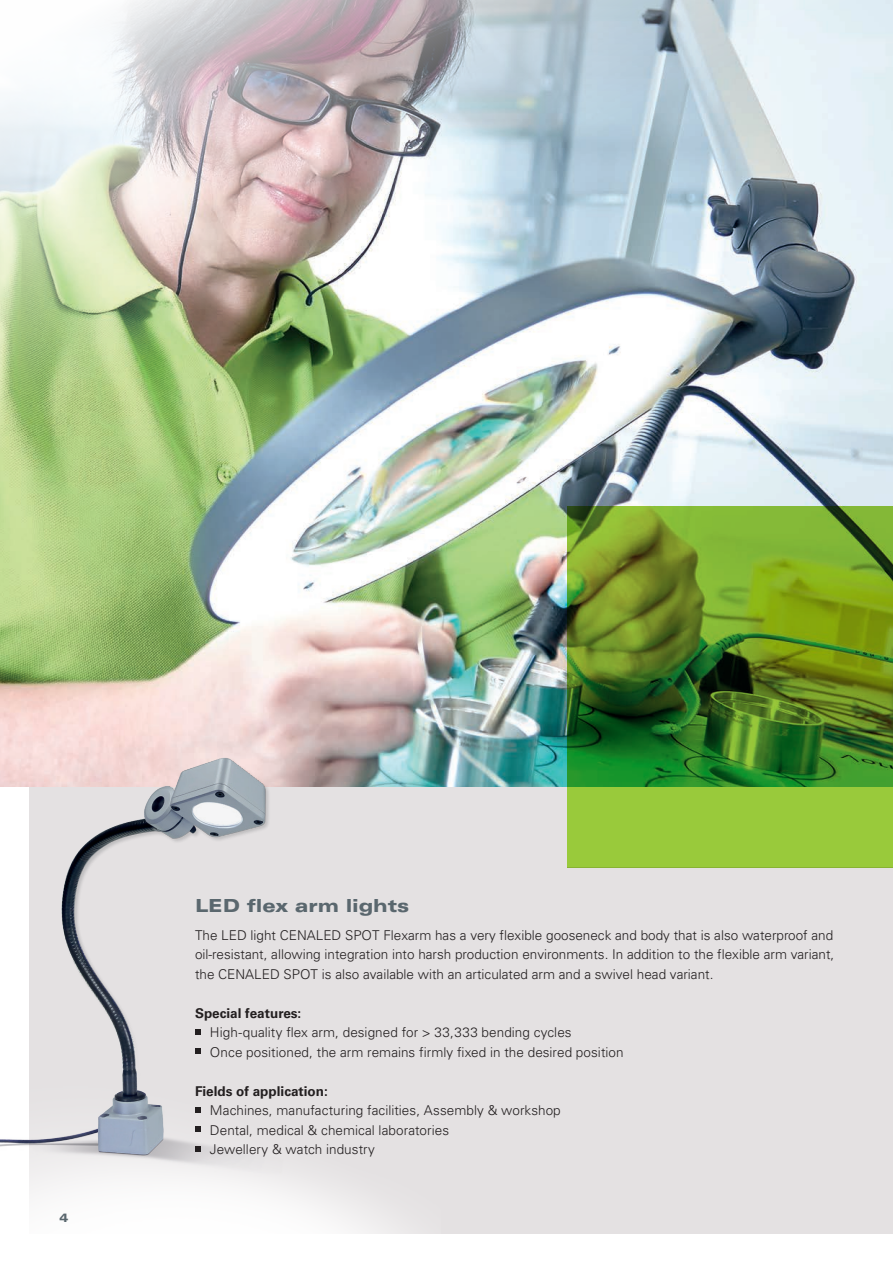
<style>
.page{position:relative;width:893px;height:1263px;background:#fff}
.page>*{position:absolute;margin:0;border:0;box-sizing:border-box;transform-origin:0 0}
.t1{font:18px "Univers LT 73 Blk Ex";letter-spacing:-.005em;color:#5a676e}
.t2{font:13.5px/19.5px "Univers LT 45 Lt";letter-spacing:.005em;color:#231f20}
.t3{font:13.5px "Univers LT 65 Bd";color:#231f20}
.t4{font:12px "Univers LT 73 Blk Ex";color:#5a676e}
</style>
<div class="page">
<div style="left:30px;top:867px;width:863px;height:366px;background:#e4e1e2"></div>
<div style="left:30px;top:787px;width:537px;height:446px;background:#e4e1e2"></div>
<img style="left:0;top:0;width:893px;height:787px">
<svg style="left:567px;top:506px;width:326px;height:361px;background:#669628"></svg>
<img style="left:0;top:659px;width:440px;height:575px">
<svg style="left:195px;top:1029px;width:5px;height:5px"></svg>
<svg style="left:195px;top:1048px;width:5px;height:6px"></svg>
<svg style="left:195px;top:1107px;width:5px;height:5px"></svg>
<svg style="left:195px;top:1126px;width:5px;height:6px"></svg>
<svg style="left:195px;top:1146px;width:5px;height:5px"></svg>
<p class="t4" style="left:60px;top:1210px;width:10px">4</p>
<h1 class="t1" style="left:195px;top:895px;width:216px">LED flex arm lights</h1>
<p class="t2" style="left:195px;top:925px;width:641px;text-align:justify">The LED light CENALED SPOT Flexarm has a very flexible gooseneck and body that is also waterproof and oil-resistant, allowing integration into harsh production environments. In addition to the flexible arm variant, the CENALED SPOT is also available with an articulated arm and a swivel head variant.</p>
<p class="t3" style="left:195px;top:1005px;width:108px">Special features:</p>
<p class="t2" style="left:210px;top:1023px;width:415px">High-quality flex arm, designed for &gt; 33,333 bending cycles<br>Once positioned, the arm remains firmly fixed in the desired position</p>
<p class="t3" style="left:195px;top:1083px;width:134px">Fields of application:</p>
<p class="t2" style="left:210px;top:1101px;width:352px">Machines, manufacturing facilities, Assembly &amp; workshop<br>Dental, medical &amp; chemical laboratories<br>Jewellery &amp; watch industry</p>
</div>
